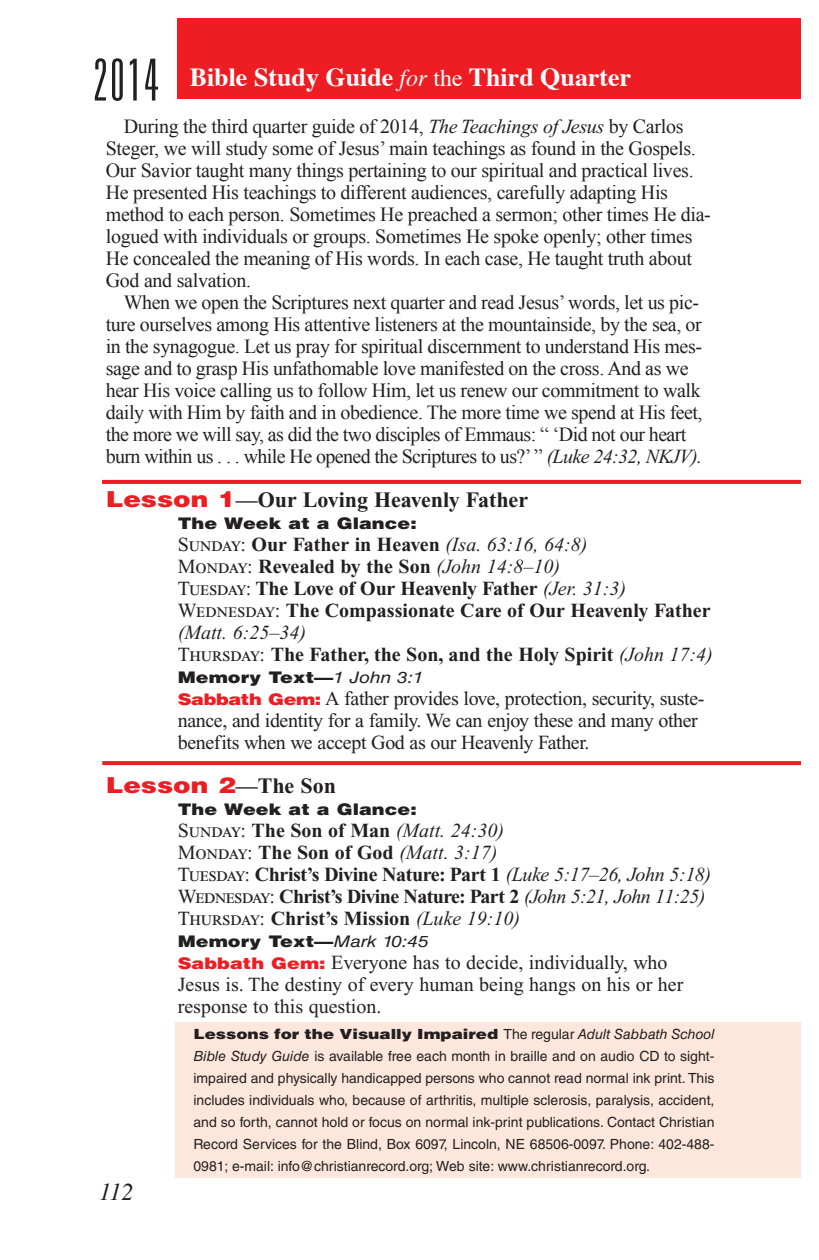
<style>
.page{position:relative;width:819px;height:1260px;background:#fff}
.page>*{position:absolute;margin:0;border:0;box-sizing:border-box;transform-origin:0 0}
.t1{font:300 ultra-condensed 58px "Univers";color:#231f20;scale:.9 1}
.t2{font:700 26px "Times";color:#fff}
.t3{font:italic 24px "Times";color:#231f20}
.Question{font:700 22px "Times New Roman PS Std";color:#231f20}
.Question-2{font:900 22px "Helvetica LT Std";color:#ee1d23;scale:1.2 1}
.t4{font:20px/22px "Times New Roman";letter-spacing:-.02em;color:#231f20}
.xxReview-week_glance{font:700 20px/22px "Times New Roman PS Std";color:#231f20}
.xxReview-week_glance-2{font:20px/22px "Times New Roman PS Std";letter-spacing:-.01em;color:#231f20}
.xxReview-week_glance-3{font:700 20px "Times New Roman PS Std";letter-spacing:-.02em;color:#231f20}
.xxReview-week_glance-4{font:700 20px "Times New Roman PS Std";letter-spacing:-.03em;color:#231f20}
.xxReview-week_glance-5{font:italic 20px "Times New Roman PS Std";color:#231f20}
.xxReview-week_glance-6{font:900 16px "Helvetica LT Std";color:#231f20;scale:1.2 1}
.XXReview-Visually_Im{font:14px/22px "Helvetica LT Std";color:#231f20;text-align:justify}
.s1{font-weight:400;font-style:italic;font-size:24px}
.s2{font-weight:400;font-size:24px}
.s3{font-family:"Times New Roman PS Std";font-style:italic}
.s4{font-family:"Helvetica LT Std";font-weight:900;color:#ee1d23}
.s5{font-weight:400}
.s6{font-weight:400;font-style:italic}
.s7{font-style:inherit}
.s8{font-family:"Helvetica LT Std";font-weight:900;font-size:16px;color:#ee1d23}
.s9{font-family:"Times New Roman PS Std";font-weight:700;color:#231f20}
.s10{font-style:normal}
.s11{font-weight:700;font-style:normal}
.s12{font-weight:900}
.s13{font-style:italic}
</style>
<div class="page">
<div style="left:177px;top:18px;width:624px;height:81px;background:#ee1d23"></div>
<div style="left:175px;top:1022px;width:626px;height:156px;background:#fde7dc"></div>
<svg style="left:102px;top:480px;width:699px;height:4px;background:#ee2127"></svg>
<svg style="left:102px;top:761px;width:699px;height:4px;background:#ee2228"></svg>
<h1 class="t1" style="left:93px;top:50px;width:74px">2014</h1>
<h2 class="t2" style="left:190px;top:59px;width:443px">Bible Study Guide <span class="s1">for</span> <span class="s2">the</span> Third Quarter</h2>
<p class="t4" style="left:106px;top:115px;width:607px;text-indent:18px">During the third quarter guide of 2014, <span class="s3">The Teachings of Jesus</span> by Carlos Steger, we will study some of Jesus’ main teachings as found in the Gospels.<br>Our Savior taught many things pertaining to our spiritual and practical lives.<br>He presented His teachings to different audiences, carefully adapting His method to each person. Sometimes He preached a sermon; other times He dia&shy;logued with individuals or groups. Sometimes He spoke openly; other times He concealed the meaning of His words. In each case, He taught truth about God and salvation.</p>
<p class="t4" style="left:106px;top:291px;width:598px;text-indent:18px">When we open the Scriptures next quarter and read Jesus’ words, let us pic&shy;ture ourselves among His attentive listeners at the mountainside, by the sea, or in the synagogue. Let us pray for spiritual discernment to understand His mes&shy;sage and to grasp His unfathomable love manifested on the cross. And as we hear His voice calling us to follow Him, let us renew our commitment to walk daily with Him by faith and in obedience. The more time we spend at His feet, the more we will say, as did the two disciples of Emmaus: “ ‘Did not our heart burn within us . . . while He opened the Scriptures to us?’ ” <span class="s3">(Luke 24:32, NKJV).</span></p>
<p class="Question" style="left:106px;top:487px;width:424px"><span class="s4">Lesson 1</span>—Our Loving Heavenly Father</p>
<p class="xxReview-week_glance-6" style="left:178px;top:513px;width:201px">The Week at a Glance:</p>
<p class="xxReview-week_glance" style="left:178px;top:533px;width:411px"><span class="s5">Sunday:</span> Our Father in Heaven <span class="s6">(Isa. 63:16, 64:8)</span></p>
<p class="xxReview-week_glance" style="left:178px;top:555px;width:384px"><span class="s5">Monday:</span> Revealed by the Son <span class="s6">(John 14:8–10)</span></p>
<p class="xxReview-week_glance" style="left:178px;top:577px;width:450px"><span class="s5">Tuesday:</span> The Love of Our Heavenly Father <span class="s6">(Jer. 31:3)</span></p>
<p class="xxReview-week_glance" style="left:178px;top:599px;width:534px"><span class="s5">Wednesday:</span> The Compassionate Care of Our Heavenly Father <span class="s6">(Matt. 6:25–34)</span></p>
<p class="xxReview-week_glance" style="left:178px;top:643px;width:537px"><span class="s5">Thursday:</span> <span class="s7">T</span>he Father, the Son, and the Holy Spirit <span class="s6">(John 17:4)</span></p>
<p class="xxReview-week_glance-6" style="left:178px;top:667px;width:207px">Memory Text—<span class="s6">1 John 3:1</span></p>
<p class="xxReview-week_glance-2" style="left:178px;top:687px;width:528px"><span class="s8">Sabbath Gem:</span> A father provides love, protection, security, suste&shy;nance, and identity for a family. We can enjoy these and many other benefits when we accept God as our Heavenly Father.</p>
<p class="Question-2" style="left:106px;top:771px;width:193px">Lesson 2<span class="s9">—The Son</span></p>
<p class="xxReview-week_glance-6" style="left:178px;top:799px;width:201px">The Week at a Glance:</p>
<p class="xxReview-week_glance-5" style="left:178px;top:820px;width:328px"><span class="s10">Sunday:</span> <span class="s11">The Son of Man</span> (Matt. 24:30)</p>
<p class="xxReview-week_glance" style="left:178px;top:841px;width:321px"><span class="s5">Monday:</span> The Son of God <span class="s6">(Matt. 3:17)</span></p>
<p class="xxReview-week_glance-3" style="left:178px;top:863px;width:535px"><span class="s5">Tuesday:</span> Christ’s Divine Nature: Part 1 <span class="s6">(Luke 5:17–26, John 5:18)</span></p>
<p class="xxReview-week_glance-4" style="left:178px;top:885px;width:529px"><span class="s5">Wednesday:</span> Christ’s Divine Nature: Part 2 <span class="s6">(John 5:21, John 11:25)</span></p>
<p class="xxReview-week_glance" style="left:178px;top:907px;width:344px"><span class="s5">Thursday:</span> Christ’s Mission <span class="s6">(Luke 19:10)</span></p>
<p class="xxReview-week_glance-6" style="left:178px;top:931px;width:211px">Memory Text—<span class="s6">Mark 10:45</span></p>
<p class="xxReview-week_glance-2" style="left:178px;top:951px;width:507px"><span class="s8">Sabbath Gem:</span> Everyone has to decide, individually, who<br>Jesus is. The destiny of every human being hangs on his or her response to this question.</p>
<p class="XXReview-Visually_Im" style="left:193px;top:1023px;width:523px"><span class="s12">Lessons for the Visually Impaired</span> The regular <span class="s13">Adult Sabbath School Bible Study Guide</span> is available free each month in braille and on audio CD to sight&shy;impaired and physically handicapped persons who cannot read normal ink print. This includes individuals who, because of arthritis, multiple sclerosis, paralysis, accident, and so forth, cannot hold or focus on normal ink-print publications. Contact Christian Record Services for the Blind, Box 6097, Lincoln, NE 68506-0097. Phone: 402-488- 0981; e-mail: info@christianrecord.org; Web site: www.christianrecord.org.</p>
<p class="t3" style="left:99px;top:1177px;width:36px">112</p>
</div>
